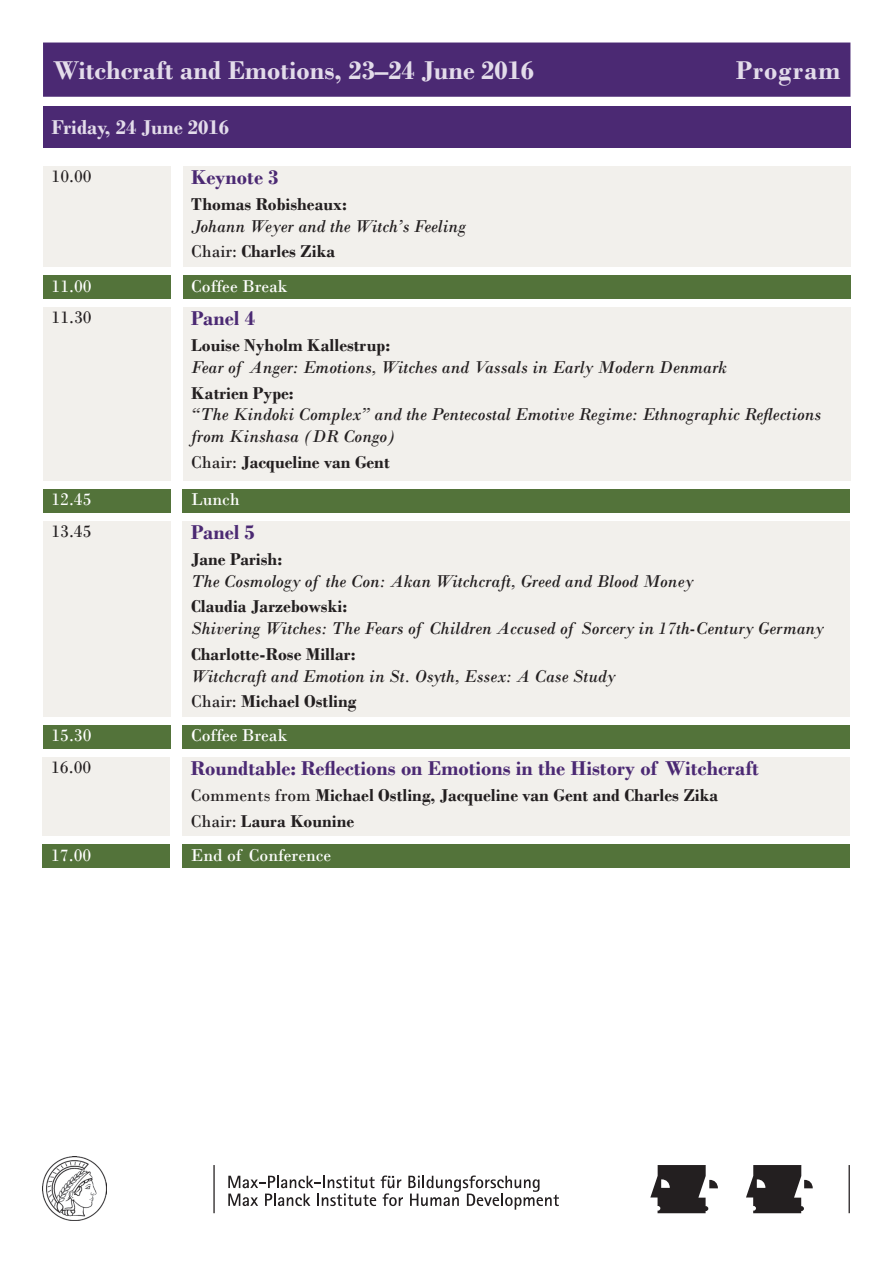
<style>
.page{position:relative;width:893px;height:1263px;background:#fff}
.page>*{position:absolute;margin:0;border:0;box-sizing:border-box;transform-origin:0 0}
.t1{font:700 27px "Bodoni";color:#e3dcea}
.t2{font:700 27px "Bodoni";letter-spacing:.04em;color:#e3dcea}
.t3{font:700 21px "Bodoni";color:#4b2973}
.t4{font:700 21px "Bodoni";color:#e3dcea}
.t5{font:italic 18px/25.8px "Bodoni";color:#231f20}
.t6{font:700 18px/25.8px "Bodoni";color:#231f20}
.t7{font:18px "Bodoni";color:#fff}
.t8{font:18px "Bodoni";color:#231f20}
.s1{font-style:normal}
.s2{font-weight:700;font-style:normal}
.s3{font-weight:400}
</style>
<div class="page">
<div style="left:43px;top:166px;width:128px;height:101px;background:#f2f0ec"></div>
<div style="left:183px;top:166px;width:667px;height:101px;background:#f2f0ec"></div>
<div style="left:43px;top:275px;width:128px;height:24px;background:#53733a"></div>
<div style="left:183px;top:275px;width:667px;height:24px;background:#53733a"></div>
<div style="left:43px;top:307px;width:128px;height:173px;background:#f2f0ec"></div>
<div style="left:43px;top:489px;width:127px;height:23px;background:#53733a"></div>
<div style="left:183px;top:489px;width:667px;height:23px;background:#53733a"></div>
<div style="left:43px;top:521px;width:127px;height:195px;background:#f2f0ec"></div>
<div style="left:43px;top:725px;width:127px;height:23px;background:#53733a"></div>
<div style="left:183px;top:725px;width:667px;height:23px;background:#53733a"></div>
<div style="left:43px;top:757px;width:127px;height:79px;background:#f2f0ec"></div>
<div style="left:182px;top:757px;width:668px;height:79px;background:#f2f0ec"></div>
<div style="left:43px;top:844px;width:127px;height:24px;background:#53733a"></div>
<div style="left:182px;top:844px;width:668px;height:24px;background:#53733a"></div>
<div style="left:183px;top:307px;width:667px;height:173px;background:#f2f0ec"></div>
<div style="left:183px;top:521px;width:667px;height:195px;background:#f2f0ec"></div>
<img style="left:43px;top:1157px;width:63px;height:63px">
<hr style="left:213px;top:1165px;width:2px;height:48px;background:#231f20">
<hr style="left:849px;top:1165px;width:1px;height:48px;background:#231f20">
<svg style="left:650px;top:1165px;width:68px;height:48px"></svg>
<svg style="left:746px;top:1165px;width:67px;height:48px"></svg>
<svg style="left:228px;top:1175px;width:331px;height:35px"></svg>
<div style="left:44px;top:43px;width:806px;height:53px;background:#4b2973"></div>
<div style="left:43px;top:43px;width:807px;height:54px;border:2px solid #4b2973"></div>
<div style="left:43px;top:107px;width:807px;height:41px;background:#4b2973"></div>
<h1 class="t1" style="left:53px;top:54px;width:483px">Witchcraft and Emotions, 23–24 June 2016</h1>
<h1 class="t2" style="left:736px;top:54px;width:106px">Program</h1>
<p class="t4" style="left:52px;top:115px;width:179px">Friday, 24 June 2016</p>
<p class="t8" style="left:52px;top:165px;width:42px">10.00</p>
<p class="t3" style="left:191px;top:165px;width:89px">Keynote 3</p>
<p class="t6" style="left:191px;top:191px;width:157px">Thomas Robisheaux:</p>
<p class="t5" style="left:191px;top:213px;width:276px">Johann Weyer and the Witch’s Feeling<br><span class="s1">Chair:</span> <span class="s2">Charles Zika</span></p>
<p class="t7" style="left:52px;top:275px;width:42px">11.00</p>
<p class="t7" style="left:191px;top:275px;width:98px">Coffee Break</p>
<p class="t8" style="left:52px;top:307px;width:42px">11.30</p>
<p class="t3" style="left:191px;top:306px;width:65px">Panel 4</p>
<p class="t6" style="left:191px;top:332px;width:201px">Louise Nyholm Kallestrup:</p>
<p class="t5" style="left:191px;top:354px;width:537px">Fear of Anger: Emotions, Witches and Vassals in Early Modern Denmark</p>
<p class="t6" style="left:191px;top:380px;width:104px">Katrien Pype:</p>
<p class="t5" style="left:191px;top:404px;width:632px;line-height:21.6px">“The Kindoki Complex” and the Pentecostal Emotive Regime: Ethnographic Reflections from Kinshasa (DR Congo)</p>
<p class="t6" style="left:191px;top:449px;width:200px"><span class="s3">Chair:</span> Jacqueline van Gent</p>
<p class="t7" style="left:51px;top:489px;width:42px">12.45</p>
<p class="t7" style="left:191px;top:489px;width:50px">Lunch</p>
<p class="t8" style="left:51px;top:521px;width:42px">13.45</p>
<p class="t3" style="left:191px;top:520px;width:65px">Panel 5</p>
<p class="t6" style="left:191px;top:546px;width:93px">Jane Parish:</p>
<p class="t5" style="left:191px;top:568px;width:504px">The Cosmology of the Con: Akan Witchcraft, Greed and Blood Money</p>
<p class="t6" style="left:191px;top:594px;width:158px">Claudia Jarzebowski:</p>
<p class="t5" style="left:191px;top:615px;width:634px">Shivering Witches: The Fears of Children Accused of Sorcery in 17th-Century Germany</p>
<p class="t6" style="left:191px;top:641px;width:166px">Charlotte-Rose Millar:</p>
<p class="t5" style="left:191px;top:663px;width:426px">Witchcraft and Emotion in St. Osyth, Essex: A Case Study<br><span class="s1">Chair:</span> <span class="s2">Michael Ostling</span></p>
<p class="t7" style="left:51px;top:725px;width:42px">15.30</p>
<p class="t7" style="left:191px;top:725px;width:98px">Coffee Break</p>
<p class="t8" style="left:51px;top:757px;width:42px">16.00</p>
<p class="t3" style="left:191px;top:756px;width:570px">Roundtable: Reflections on Emotions in the History of Witchcraft</p>
<p class="t6" style="left:191px;top:782px;width:529px"><span class="s3">Comments from</span> Michael Ostling, Jacqueline van Gent and Charles Zika<br><span class="s3">Chair:</span> Laura Kounine</p>
<p class="t7" style="left:51px;top:844px;width:42px">17.00</p>
<p class="t7" style="left:191px;top:844px;width:142px">End of Conference</p>
</div>
